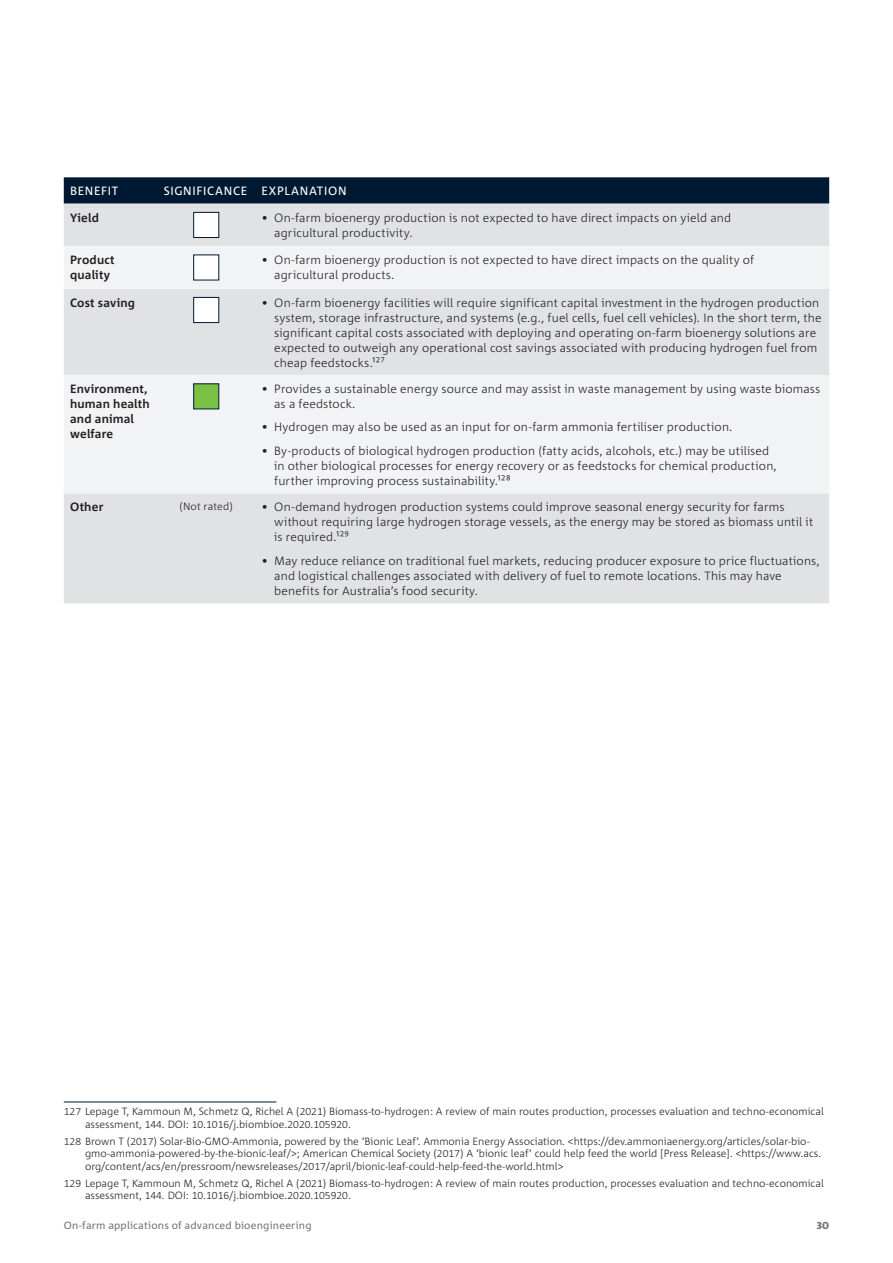
<style>
.page{position:relative;width:893px;height:1263px;background:#fff}
.page>*{position:absolute;margin:0;border:0;box-sizing:border-box;transform-origin:0 0}
.t1{font:300 12px/15px "Corpid C1";letter-spacing:.01em;color:#231f20}
.Table_text_-_light{font:700 12px/15px "Corpid C1";letter-spacing:.015em;color:#231f20}
.Table_header_row_-_L{font:12px "Corpid C1";letter-spacing:.055em;color:#fff}
.Footnote_second{font:300 10.5px/12.6px "Corpid C1";color:#231f20}
.Footnote{font:300 10.5px/12.6px "Corpid C1";color:#231f20}
.t2{font:10.5px "Corpid C1";letter-spacing:.02em;color:#757679}
.Notes{font:300 10.5px "Corpid C1";letter-spacing:.015em;color:#231f20}
.t3{font:800 10.5px "Corpid C1";color:#757679}
</style>
<div class="page">
<svg style="left:64px;top:177px;width:765px;height:27px;background:#071f38"></svg>
<div style="left:64px;top:204px;width:765px;height:399px;background:#e1e2e4"></div>
<svg style="left:64px;top:246px;width:765px;height:247px;fill:#f2f3f4"></svg>
<div style="left:193px;top:212px;width:26px;height:26px;background:#fff;border:1px solid #001932"></div>
<div style="left:193px;top:255px;width:26px;height:25px;background:#fff"></div>
<div style="left:193px;top:297px;width:26px;height:26px;background:#fff;border:1px solid #001932"></div>
<div style="left:193px;top:384px;width:26px;height:25px;background:#79c142;border:1px solid #001932"></div>
<hr style="left:64px;top:1101px;width:212px;height:1px;background:#001932">
<p class="Table_header_row_-_L" style="left:70px;top:183px;width:50px">BENEFIT</p>
<p class="Table_header_row_-_L" style="left:164px;top:183px;width:85px">SIGNIFICANCE</p>
<p class="Table_header_row_-_L" style="left:261px;top:183px;width:87px">EXPLANATION</p>
<p class="Table_text_-_light" style="left:70px;top:209px;width:30px">Yield</p>
<p class="t1" style="left:274px;top:209px;width:458px;text-indent:-13px">• On-farm bioenergy production is not expected to have direct impacts on yield and agricultural productivity.</p>
<p class="Table_text_-_light" style="left:70px;top:252px;width:46px">Product quality</p>
<p class="t1" style="left:274px;top:252px;width:481px;text-indent:-13px">• On-farm bioenergy production is not expected to have direct impacts on the quality of agricultural products.</p>
<p class="Table_text_-_light" style="left:70px;top:295px;width:66px">Cost saving</p>
<p class="t1" style="left:274px;top:295px;width:549px;text-indent:-13px">• On-farm bioenergy facilities will require significant capital investment in the hydrogen production system, storage infrastructure, and systems (e.g., fuel cells, fuel cell vehicles). In the short term, the significant capital costs associated with deploying and operating on-farm bioenergy solutions are expected to outweigh any operational cost savings associated with producing hydrogen fuel from cheap feedstocks.127</p>
<p class="Table_text_-_light" style="left:70px;top:381px;width:81px">Environment, human health and animal welfare</p>
<p class="t1" style="left:274px;top:381px;width:548px;text-indent:-13px">• Provides a sustainable energy source and may assist in waste management by using waste biomass as a feedstock.</p>
<p class="t1" style="left:261px;top:419px;width:472px">• Hydrogen may also be used as an input for on-farm ammonia fertiliser production.</p>
<p class="t1" style="left:274px;top:443px;width:504px;text-indent:-13px">• By-products of biological hydrogen production (fatty acids, alcohols, etc.) may be utilised in other biological processes for energy recovery or as feedstocks for chemical production, further improving process sustainability.128</p>
<p class="Table_text_-_light" style="left:70px;top:499px;width:35px">Other</p>
<p class="Notes" style="left:180px;top:500px;width:55px">(Not rated)</p>
<p class="t1" style="left:274px;top:499px;width:540px;text-indent:-13px">• On-demand hydrogen production systems could improve seasonal energy security for farms without requiring large hydrogen storage vessels, as the energy may be stored as biomass until it is required.129</p>
<p class="t1" style="left:274px;top:553px;width:547px;text-indent:-13px">• May reduce reliance on traditional fuel markets, reducing producer exposure to price fluctuations, and logistical challenges associated with delivery of fuel to remote locations. This may have benefits for Australia’s food security.</p>
<p class="Footnote" style="left:85px;top:1105px;width:740px;text-indent:-21px">127 Lepage T, Kammoun M, Schmetz Q, Richel A (2021) Biomass-to-hydrogen: A review of main routes production, processes evaluation and techno-economical assessment, 144. DOI: 10.1016/j.biombioe.2020.105920.</p>
<p class="Footnote_second" style="left:85px;top:1134px;width:738px;text-indent:-21px">128 Brown T (2017) Solar-Bio-GMO-Ammonia, powered by the ‘Bionic Leaf’. Ammonia Energy Association. &lt;https://dev.ammoniaenergy.org/articles/solar-bio&shy;gmo-ammonia-powered-by-the-bionic-leaf/&gt;; American Chemical Society (2017) A ‘bionic leaf’ could help feed the world [Press Release]. &lt;https://www.acs. org/content/acs/en/pressroom/newsreleases/2017/april/bionic-leaf-could-help-feed-the-world.html&gt;</p>
<p class="Footnote_second" style="left:85px;top:1176px;width:740px;text-indent:-21px">129 Lepage T, Kammoun M, Schmetz Q, Richel A (2021) Biomass-to-hydrogen: A review of main routes production, processes evaluation and techno-economical assessment, 144. DOI: 10.1016/j.biombioe.2020.105920.</p>
<p class="t2" style="left:64px;top:1218px;width:249px">On-farm applications of advanced bioengineering</p>
<p class="t3" style="left:817px;top:1218px;width:14px">30</p>
</div>
